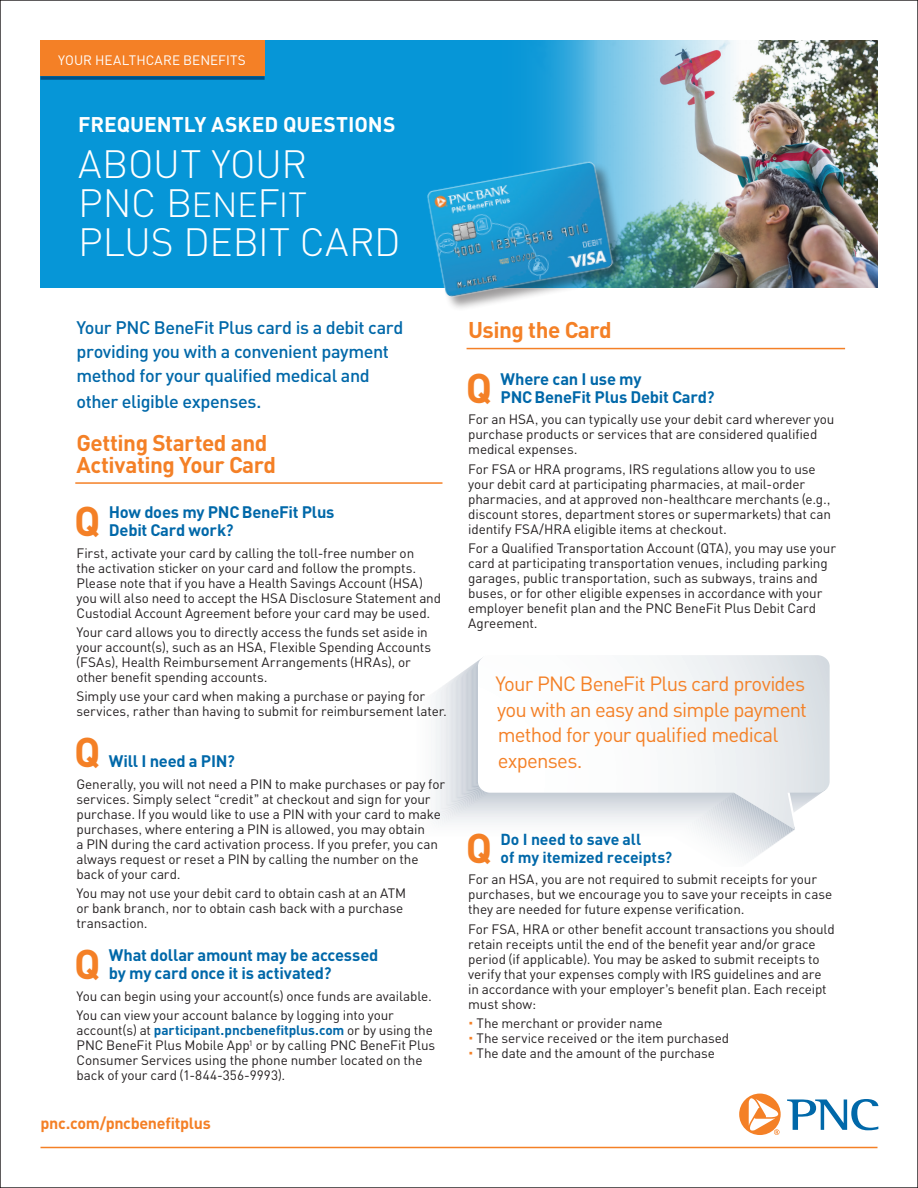
<style>
.page{position:relative;width:918px;height:1188px;background:#fff}
.page>*{position:absolute;margin:0;border:0;box-sizing:border-box;transform-origin:0 0}
.t1{font:700 41.1px "PNC Sans";color:#f48026}
.t2{font:300 39px/39px "PNC Sans";letter-spacing:-.01em;color:#fff}
.t3{font:700 22.5px/21.6px "PNC Sans";letter-spacing:-.02em;color:#f48026}
.t4{font:700 21px "PNC Sans";color:#fff}
.Paragraph_Style_1{font:20.4px/25.5px "PNC Sans";letter-spacing:-.04em;color:#f48026}
.Paragraph_Style_1-2{font:500 18px/24.5px "PNC Sans";letter-spacing:-.025em;color:#0068a9}
.t5{font:700 16.5px/18px "PNC Sans";letter-spacing:-.015em;color:#0068a9}
.Paragraph_Style_1-3{font:700 16.05px "PNC Sans";letter-spacing:-.02em;color:#f48026}
.t6{font:700 15.75px/18px "PNC Sans";letter-spacing:-.005em;color:#0068a9}
.t7{font:13.5px/15px "PNC Sans";letter-spacing:-.01em;color:#231f20}
.t8{font:13.5px "PNC Sans";letter-spacing:.005em;color:#fff}
.s1{font-size:34.5px}
.s2{font-weight:700;color:#0068a9}
.s3{color:#f48026}
</style>
<div class="page">
<svg style="left:478px;top:655px;width:352px;height:175px"></svg>
<div style="left:40px;top:40px;width:838px;height:248px;background:#0696d7"></div>
<img style="left:534px;top:40px;width:344px;height:248px">
<hr style="left:467px;top:348px;width:378px;height:1px;background:#f48026">
<div style="left:40px;top:40px;width:225px;height:36px;background:#f48026"></div>
<svg style="left:41px;top:76px;width:224px;height:4px"></svg>
<hr style="left:75px;top:482px;width:368px;height:2px;background:#f48026">
<svg style="left:787px;top:1099px;width:91px;height:31px"></svg>
<svg style="left:739px;top:1094px;width:42px;height:41px"></svg>
<hr style="left:40px;top:1147px;width:838px;height:1px;background:#f48026">
<div style="left:428px;top:162px;width:200px;height:150px;background:#231f20;opacity:.45"></div>
<img style="left:427px;top:154px;width:194px;height:151px">
<p class="t8" style="left:58px;top:51px;width:189px">YOUR HEALTHCARE BENEFITS</p>
<p class="t4" style="left:78px;top:111px;width:319px">FREQUENTLY ASKED QUESTIONS</p>
<p class="t2" style="left:78px;top:144px;width:324px">ABOUT YOUR<br>PNC B<span class="s1">ENE</span>F<span class="s1">IT<br></span>PLUS DEBIT CARD</p>
<p class="Paragraph_Style_1-2" style="left:77px;top:315px;width:329px">Your PNC BeneFit Plus card is a debit card providing you with a convenient payment method for your qualified medical and other eligible expenses.</p>
<p class="t3" style="left:77px;top:431px;width:201px">Getting Started and<br>Activating Your Card</p>
<p class="t1" style="left:74px;top:494px;width:28px">Q</p>
<p class="t5" style="left:109px;top:502px;width:227px">How does my PNC BeneFit Plus<br>Debit Card work?</p>
<p class="t7" style="left:77px;top:545px;width:366px">First, activate your card by calling the toll-free number on<br>the activation sticker on your card and follow the prompts.<br>Please note that if you have a Health Savings Account (HSA) you will also need to accept the HSA Disclosure Statement and Custodial Account Agreement before your card may be used.</p>
<p class="t7" style="left:77px;top:624px;width:356px">Your card allows you to directly access the funds set aside in your account(s), such as an HSA, Flexible Spending Accounts (FSAs), Health Reimbursement Arrangements (HRAs), or other benefit spending accounts.</p>
<p class="t7" style="left:77px;top:689px;width:372px">Simply use your card when making a purchase or paying for services, rather than having to submit for reimbursement later.</p>
<p class="t1" style="left:74px;top:726px;width:28px">Q</p>
<p class="t5" style="left:109px;top:752px;width:128px">Will I need a PIN?</p>
<p class="t7" style="left:77px;top:776px;width:370px">Generally, you will not need a PIN to make purchases or pay for services. Simply select “credit” at checkout and sign for your purchase. If you would like to use a PIN with your card to make purchases, where entering a PIN is allowed, you may obtain<br>a PIN during the card activation process. If you prefer, you can always request or reset a PIN by calling the number on the back of your card.</p>
<p class="t7" style="left:77px;top:886px;width:331px">You may not use your debit card to obtain cash at an ATM or bank branch, nor to obtain cash back with a purchase transaction.</p>
<p class="t1" style="left:74px;top:938px;width:28px">Q</p>
<p class="t5" style="left:109px;top:946px;width:271px">What dollar amount may be accessed by my card once it is activated?</p>
<p class="t7" style="left:77px;top:989px;width:357px">You can begin using your account(s) once funds are available.</p>
<p class="t7" style="left:77px;top:1008px;width:360px">You can view your account balance by logging into your account(s) at <span class="s2">participant.pncbenefitplus.com</span> or by using the PNC BeneFit Plus Mobile App<sup>1</sup> or by calling PNC BeneFit Plus Consumer Services using the phone number located on the back of your card (1-844-356-9993).</p>
<p class="Paragraph_Style_1-3" style="left:40px;top:1112px;width:172px">pnc.com/pncbenefitplus</p>
<p class="t3" style="left:468px;top:318px;width:145px">Using the Card</p>
<p class="t1" style="left:466px;top:361px;width:28px">Q</p>
<p class="t5" style="left:501px;top:369px;width:216px">Where can I use my<br>PNC BeneFit Plus Debit Card?</p>
<p class="t7" style="left:468px;top:412px;width:368px">For an HSA, you can typically use your debit card wherever you purchase products or services that are considered qualified medical expenses.</p>
<p class="t7" style="left:468px;top:461px;width:364px">For FSA or HRA programs, IRS regulations allow you to use your debit card at participating pharmacies, at mail-order pharmacies, and at approved non-healthcare merchants (e.g., discount stores, department stores or supermarkets) that can identify FSA/HRA eligible items at checkout.</p>
<p class="t7" style="left:468px;top:540px;width:369px">For a Qualified Transportation Account (QTA), you may use your card at participating transportation venues, including parking garages, public transportation, such as subways, trains and buses, or for other eligible expenses in accordance with your employer benefit plan and the PNC BeneFit Plus Debit Card Agreement.</p>
<p class="Paragraph_Style_1" style="left:496px;top:671px;width:313px">Your PNC BeneFit Plus card provides you with an easy and simple payment method for your qualified medical expenses.</p>
<p class="t1" style="left:466px;top:821px;width:28px">Q</p>
<p class="t6" style="left:501px;top:829px;width:173px">Do I need to save all<br>of my itemized receipts?</p>
<p class="t7" style="left:468px;top:872px;width:365px">For an HSA, you are not required to submit receipts for your purchases, but we encourage you to save your receipts in case they are needed for future expense verification.</p>
<p class="t7" style="left:468px;top:921px;width:368px">For FSA, HRA or other benefit account transactions you should retain receipts until the end of the benefit year and/or grace period (if applicable). You may be asked to submit receipts to verify that your expenses comply with IRS guidelines and are in accordance with your employer’s benefit plan. Each receipt must show:</p>
<p class="t7" style="left:468px;top:1015px;width:196px"><span class="s3">•</span> The merchant or provider name</p>
<p class="t7" style="left:468px;top:1030px;width:262px"><span class="s3">•</span> The service received or the item purchased</p>
<p class="t7" style="left:468px;top:1045px;width:248px"><span class="s3">•</span> The date and the amount of the purchase</p>
</div>
